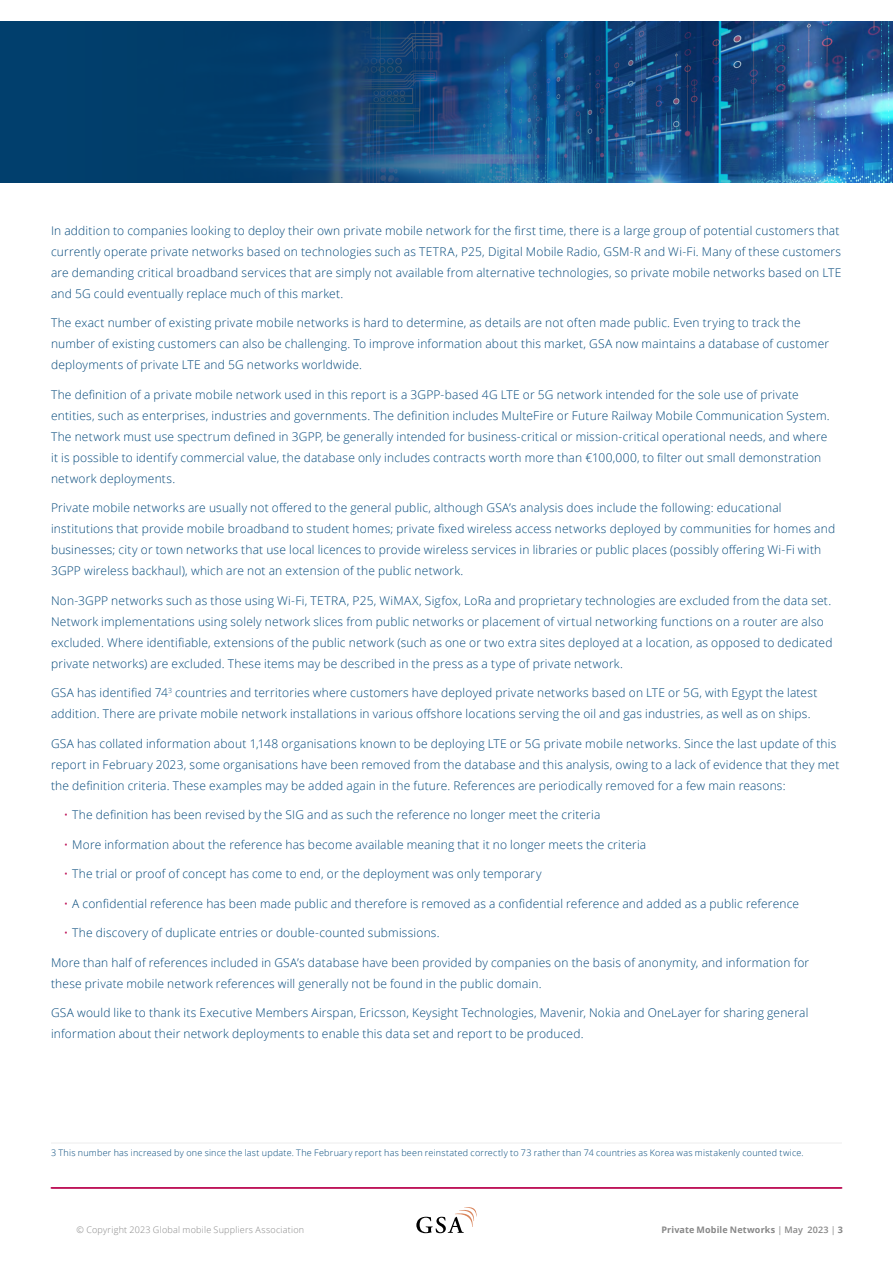
<style>
.page{position:relative;width:893px;height:1263px;background:#fff}
.page>*{position:absolute;margin:0;border:0;box-sizing:border-box;transform-origin:0 0}
.t1{font:300 12px/21px "Open Sans";letter-spacing:.015em;color:#02477a}
.t2{font:300 9px "Open Sans";letter-spacing:.025em;color:#02477a}
.t3{font:300 9px "Open Sans";letter-spacing:.025em;color:#878787}
.t4{font:700 9px "Open Sans";letter-spacing:.015em;color:#878787}
.s1{color:#be155a}
.s2{font-weight:400}
.s3{font-weight:600}
</style>
<div class="page">
<svg style="left:416px;top:1207px;width:61px;height:26px"></svg>
<div style="left:51px;top:1188px;width:791px;height:1px;background:#be155a;border:1px solid #be155a"></div>
<img style="left:0;top:21px;width:893px;height:162px">
<hr style="left:51px;top:1143px;width:791px;height:1px;background:#ededed">
<p class="t1" style="left:51px;top:219px;width:792px">In addition to companies looking to deploy their own private mobile network for the first time, there is a large group of potential customers that currently operate private networks based on technologies such as TETRA, P25, Digital Mobile Radio, GSM-R and Wi-Fi. Many of these customers are demanding critical broadband services that are simply not available from alternative technologies, so private mobile networks based on LTE and 5G could eventually replace much of this market.</p>
<p class="t1" style="left:51px;top:312px;width:779px">The exact number of existing private mobile networks is hard to determine, as details are not often made public. Even trying to track the number of existing customers can also be challenging. To improve information about this market, GSA now maintains a database of customer deployments of private LTE and 5G networks worldwide.</p>
<p class="t1" style="left:51px;top:383px;width:780px">The definition of a private mobile network used in this report is a 3GPP-based 4G LTE or 5G network intended for the sole use of private entities, such as enterprises, industries and governments. The definition includes MulteFire or Future Railway Mobile Communication System.<br>The network must use spectrum defined in 3GPP, be generally intended for business-critical or mission-critical operational needs, and where it is possible to identify commercial value, the database only includes contracts worth more than €100,000, to filter out small demonstration network deployments.</p>
<p class="t1" style="left:51px;top:497px;width:786px">Private mobile networks are usually not offered to the general public, although GSA’s analysis does include the following: educational institutions that provide mobile broadband to student homes; private fixed wireless access networks deployed by communities for homes and businesses; city or town networks that use local licences to provide wireless services in libraries or public places (possibly offering Wi-Fi with 3GPP wireless backhaul), which are not an extension of the public network.</p>
<p class="t1" style="left:51px;top:589px;width:783px">Non-3GPP networks such as those using Wi-Fi, TETRA, P25, WiMAX, Sigfox, LoRa and proprietary technologies are excluded from the data set.<br>Network implementations using solely network slices from public networks or placement of virtual networking functions on a router are also excluded. Where identifiable, extensions of the public network (such as one or two extra sites deployed at a location, as opposed to dedicated private networks) are excluded. These items may be described in the press as a type of private network.</p>
<p class="t1" style="left:51px;top:682px;width:768px">GSA has identified 74<sup>3</sup> countries and territories where customers have deployed private networks based on LTE or 5G, with Egypt the latest addition. There are private mobile network installations in various offshore locations serving the oil and gas industries, as well as on ships.</p>
<p class="t1" style="left:51px;top:732px;width:790px">GSA has collated information about 1,148 organisations known to be deploying LTE or 5G private mobile networks. Since the last update of this report in February 2023, some organisations have been removed from the database and this analysis, owing to a lack of evidence that they met the definition criteria. These examples may be added again in the future. References are periodically removed for a few main reasons:</p>
<p class="t1" style="left:64px;top:804px;width:538px"><span class="s1">•</span> The definition has been revised by the SIG and as such the reference no longer meet the criteria</p>
<p class="t1" style="left:64px;top:833px;width:584px"><span class="s1">•</span> More information about the reference has become available meaning that it no longer meets the criteria</p>
<p class="t1" style="left:64px;top:863px;width:479px"><span class="s1">•</span> The trial or proof of concept has come to end, or the deployment was only temporary</p>
<p class="t1" style="left:64px;top:892px;width:737px"><span class="s1">•</span> A confidential reference has been made public and therefore is removed as a confidential reference and added as a public reference</p>
<p class="t1" style="left:64px;top:922px;width:377px"><span class="s1">•</span> The discovery of duplicate entries or double-counted submissions.</p>
<p class="t1" style="left:51px;top:951px;width:760px">More than half of references included in GSA’s database have been provided by companies on the basis of anonymity, and information for these private mobile network references will generally not be found in the public domain.</p>
<p class="t1" style="left:51px;top:1002px;width:759px">GSA would like to thank its Executive Members Airspan, Ericsson, Keysight Technologies, Mavenir, Nokia and OneLayer for sharing general information about their network deployments to enable this data set and report to be produced.</p>
<p class="t2" style="left:51px;top:1146px;width:754px">3 This number has increased by one since the last update. The February report has been reinstated correctly to 73 rather than 74 countries as Korea was mistakenly counted twice.</p>
<p class="t3" style="left:77px;top:1224px;width:229px">© Copyright 2023 Global mobile Suppliers Association</p>
<p class="t4" style="left:661px;top:1223px;width:183px">Private Mobile Networks <span class="s2">|</span> <span class="s3">May 2023</span> <span class="s2">|</span> 3</p>
</div>
